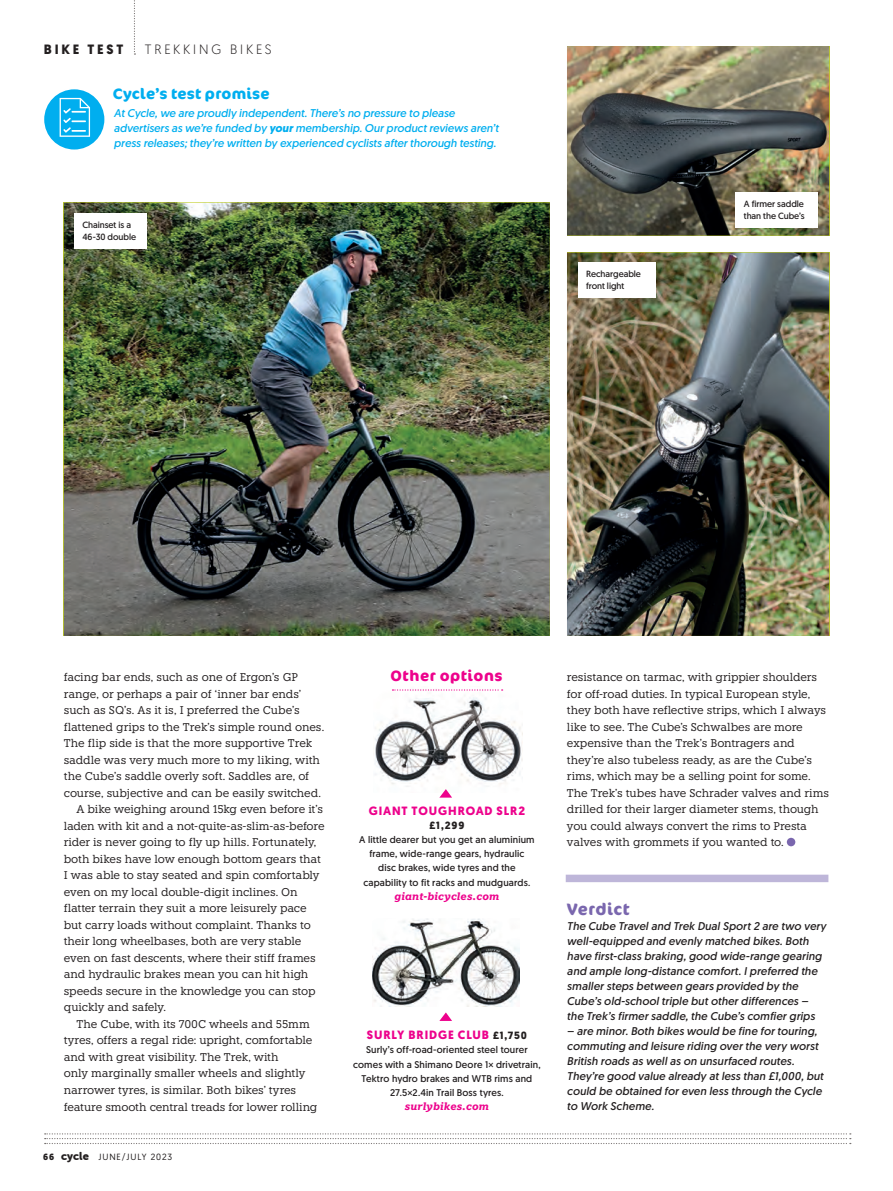
<style>
.page{position:relative;width:893px;height:1191px;background:#fff}
.page>*{position:absolute;margin:0;border:0;box-sizing:border-box;transform-origin:0 0}
.t1{font:700 16.5px "Cocon Pro";letter-spacing:.03em;color:#7a67ae}
.t2{font:700 15px "Cocon Pro";letter-spacing:.015em;color:#00aeef}
.t3{font:700 15px "Cocon Pro";letter-spacing:.035em;color:#ed028c}
.t4{font:300 13.5px "Geomanist";letter-spacing:.2em;color:#231f20}
.t5{font:700 13.5px "Geomanist";letter-spacing:.215em;color:#231f20}
.t6{font:700 12px "Geomanist";letter-spacing:.075em;color:#ed028c}
.t7{font:11.25px/16.5px "Knile";letter-spacing:-.015em;color:#231f20}
.t8{font:italic 11.25px/15px "Geomanist";letter-spacing:.015em;color:#231f20}
.t9{font:italic 11.25px/15px "Geomanist";letter-spacing:.005em;color:#00aeef}
.t10{font:italic 700 10.5px "Knile";letter-spacing:.015em;color:#ed028c}
.t11{font:700 10.5px "Geomanist";color:#231f20}
.t12{font:9.75px/14.2px "Geomanist";letter-spacing:.015em;color:#231f20;text-align:center}
.t13{font:9px/12px "Geomanist";color:#231f20}
.t14{font:9px "Geomanist";letter-spacing:.1em;color:#231f20}
.s1{font-weight:700}
.s2{font-family:"Museo Sans Rounded 900";font-size:11.25px}
.s3{font-size:10.5px;color:#231f20}
</style>
<div class="page">
<img style="left:375px;top:689px;width:148px;height:98px">
<svg style="left:392px;top:689px;width:111px;height:1px"></svg>
<svg style="left:440px;top:789px;width:12px;height:8px"></svg>
<svg style="left:45px;top:1133px;width:806px;height:11px"></svg>
<svg style="left:134px;top:0;width:1px;height:55px"></svg>
<img style="left:64px;top:203px;width:486px;height:433px">
<img style="left:567px;top:46px;width:262px;height:190px">
<img style="left:567px;top:252px;width:262px;height:384px">
<img style="left:578px;top:298px;width:78px;height:1px">
<div style="left:578px;top:262px;width:78px;height:36px;background:#fff"></div>
<img style="left:75px;top:214px;width:72px;height:36px">
<div style="left:74px;top:213px;width:72px;height:36px;background:#fff"></div>
<div style="left:735px;top:192px;width:83px;height:36px;background:#fff"></div>
<div style="left:787px;top:837px;width:8px;height:9px;background:#7a67ae;border-radius:50%"></div>
<div style="left:43px;top:88px;width:62px;height:62px;background:#00aeef;border-radius:50%"></div>
<div style="left:42px;top:88px;width:64px;height:63px;border:2px solid #fff;border-radius:50%"></div>
<svg style="left:60px;top:98px;width:30px;height:39px"></svg>
<img style="left:373px;top:918px;width:146px;height:88px">
<svg style="left:439px;top:1012px;width:13px;height:9px"></svg>
<div style="left:566px;top:874px;width:262px;height:8px;background:#beb6d9"></div>
<p class="t5" style="left:44px;top:40px;width:81px">BIKE TEST</p>
<p class="t4" style="left:145px;top:41px;width:128px">TREKKING BIKES</p>
<h2 class="t2" style="left:113px;top:84px;width:158px">Cycle’s test promise</h2>
<p class="t9" style="left:114px;top:105px;width:386px">At Cycle, we are proudly independent. There’s no pressure to please advertisers as we’re funded by <span class="s1">your</span> membership. Our product reviews aren’t press releases; they’re written by experienced cyclists after thorough testing.</p>
<p class="t13" style="left:83px;top:219px;width:55px">Chainset is a<br>46-30 double</p>
<p class="t13" style="left:586px;top:268px;width:56px">Rechargeable front light</p>
<p class="t13" style="left:744px;top:198px;width:62px">A firmer saddle than the Cube’s</p>
<p class="t7" style="left:64px;top:669px;width:236px">facing bar ends, such as one of Ergon’s GP</p>
<p class="t7" style="left:64px;top:685px;width:239px">range, or perhaps a pair of ‘inner bar ends'</p>
<p class="t7" style="left:64px;top:702px;width:237px">such as SQ’s. As it is, I preferred the Cube’s</p>
<p class="t7" style="left:64px;top:718px;width:262px">flattened grips to the Trek’s simple round ones.</p>
<p class="t7" style="left:64px;top:735px;width:250px">The flip side is that the more supportive Trek</p>
<p class="t7" style="left:64px;top:751px;width:258px">saddle was very much more to my liking, with</p>
<p class="t7" style="left:64px;top:768px;width:247px">the Cube’s saddle overly soft. Saddles are, of</p>
<p class="t7" style="left:64px;top:784px;width:259px">course, subjective and can be easily switched.</p>
<p class="t7" style="left:77px;top:801px;width:248px">A bike weighing around 15kg even before it’s</p>
<p class="t7" style="left:64px;top:817px;width:262px">laden with kit and a not-quite-as-slim-as-before</p>
<p class="t7" style="left:64px;top:834px;width:254px">rider is never going to fly up hills. Fortunately,</p>
<p class="t7" style="left:64px;top:850px;width:259px">both bikes have low enough bottom gears that</p>
<p class="t7" style="left:64px;top:867px;width:257px">I was able to stay seated and spin comfortably</p>
<p class="t7" style="left:64px;top:883px;width:236px">even on my local double-digit inclines. On</p>
<p class="t7" style="left:64px;top:900px;width:244px">flatter terrain they suit a more leisurely pace</p>
<p class="t7" style="left:64px;top:916px;width:249px">but carry loads without complaint. Thanks to</p>
<p class="t7" style="left:64px;top:933px;width:239px">their long wheelbases, both are very stable</p>
<p class="t7" style="left:64px;top:949px;width:253px">even on fast descents, where their stiff frames</p>
<p class="t7" style="left:64px;top:966px;width:246px">and hydraulic brakes mean you can hit high</p>
<p class="t7" style="left:64px;top:982px;width:253px">speeds secure in the knowledge you can stop</p>
<p class="t7" style="left:64px;top:999px;width:104px">quickly and safely.</p>
<p class="t7" style="left:77px;top:1015px;width:235px">The Cube, with its 700C wheels and 55mm</p>
<p class="t7" style="left:64px;top:1032px;width:250px">tyres, offers a regal ride: upright, comfortable</p>
<p class="t7" style="left:64px;top:1048px;width:216px">and with great visibility. The Trek, with</p>
<p class="t7" style="left:64px;top:1065px;width:243px">only marginally smaller wheels and slightly</p>
<p class="t7" style="left:64px;top:1081px;width:234px">narrower tyres, is similar. Both bikes’ tyres</p>
<p class="t7" style="left:64px;top:1098px;width:255px">feature smooth central treads for lower rolling</p>
<p class="t14" style="left:43px;top:1150px;width:131px"><span class="s1">66</span> <span class="s2">cycle</span> JUNE/JULY 2023</p>
<h2 class="t3" style="left:391px;top:665px;width:114px">Other options</h2>
<p class="t6" style="left:369px;top:803px;width:158px">GIANT TOUGHROAD SLR2</p>
<p class="t11" style="left:429px;top:818px;width:36px">£1,299</p>
<p class="t12" style="left:359px;top:832px;width:177px">A little dearer but you get an aluminium frame, wide-range gears, hydraulic<br>disc brakes, wide tyres and the capability to fit racks and mudguards.</p>
<p class="t10" style="left:394px;top:889px;width:106px">giant-bicycles.com</p>
<p class="t6" style="left:367px;top:1027px;width:162px">SURLY BRIDGE CLUB <span class="s3">£1,750</span></p>
<p class="t12" style="left:353px;top:1042px;width:189px">Surly’s off-road-oriented steel tourer comes with a Shimano Deore 1× drivetrain, Tektro hydro brakes and WTB rims and 27.5×2.4in Trail Boss tyres.</p>
<p class="t10" style="left:405px;top:1100px;width:86px">surlybikes.com</p>
<p class="t7" style="left:567px;top:669px;width:264px">resistance on tarmac, with grippier shoulders for off-road duties. In typical European style, they both have reflective strips, which I always like to see. The Cube's Schwalbes are more expensive than the Trek’s Bontragers and they’re also tubeless ready, as are the Cube’s rims, which may be a selling point for some.<br>The Trek’s tubes have Schrader valves and rims drilled for their larger diameter stems, though you could always convert the rims to Presta valves with grommets if you wanted to.</p>
<h1 class="t1" style="left:567px;top:897px;width:64px">Verdict</h1>
<p class="t8" style="left:567px;top:918px;width:261px">The Cube Travel and Trek Dual Sport 2 are two very well-equipped and evenly matched bikes. Both have first-class braking, good wide-range gearing and ample long-distance comfort. I preferred the smaller steps between gears provided by the Cube’s old-school triple but other differences – the Trek’s firmer saddle, the Cube’s comfier grips</p>
<p class="t8" style="left:567px;top:1023px;width:258px">– are minor. Both bikes would be fine for touring, commuting and leisure riding over the very worst British roads as well as on unsurfaced routes.<br>They’re good value already at less than £1,000, but could be obtained for even less through the Cycle to Work Scheme.</p>
</div>
